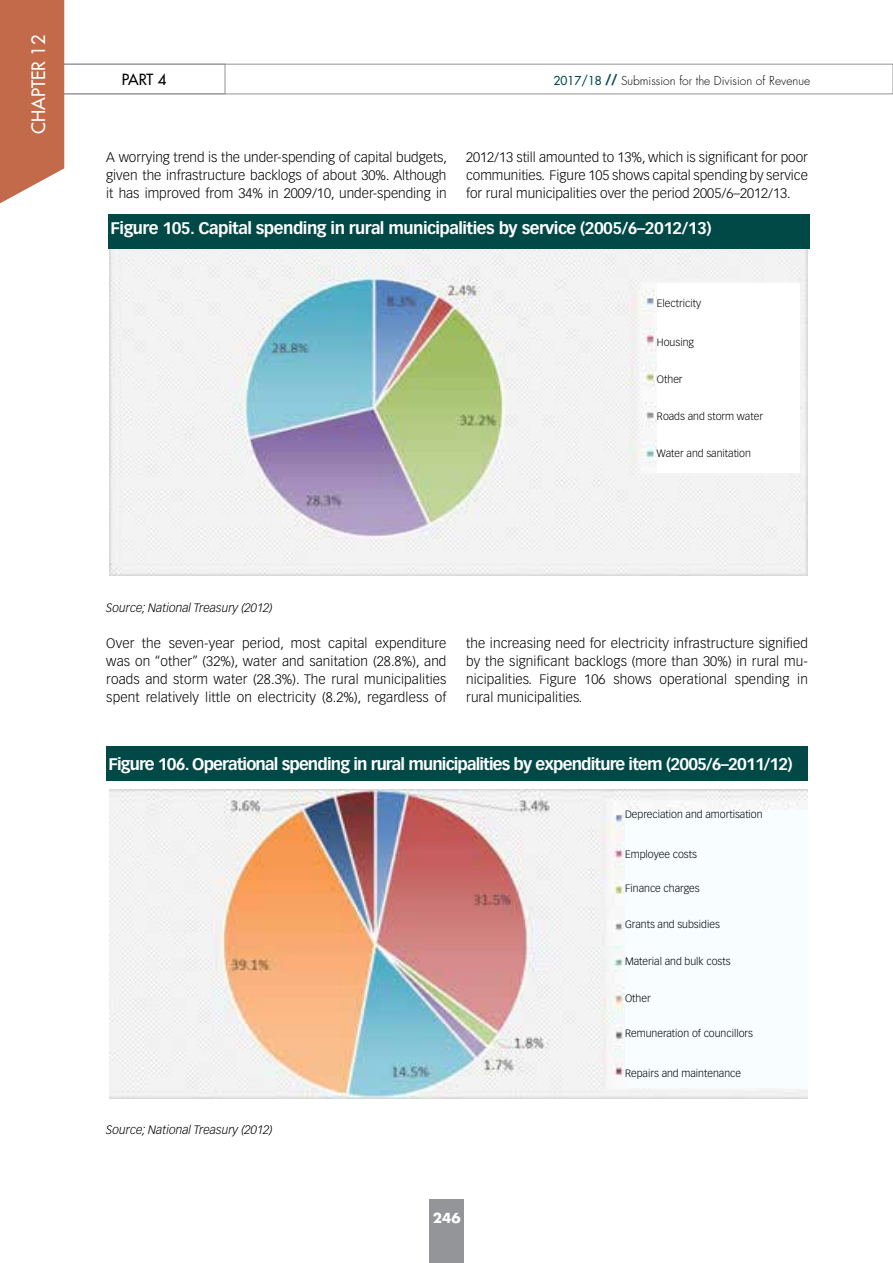
<style>
.page{position:relative;width:893px;height:1263px;background:#fff}
.page>*{position:absolute;margin:0;border:0;box-sizing:border-box;transform-origin:0 0}
.t1{font:18px "Futura";color:#fff}
.t2{font:700 16.5px "Vectora LH";letter-spacing:-.05em;color:#fff}
.t3{font:700 16.5px "Vectora LH";letter-spacing:-.03em;color:#fff}
.t4{font:15px "Futura";color:#000}
.t5{font:300 13.5px/18px "Vectora LH";color:#000;text-align:justify}
.t6{font:700 13.5px "Futura";color:#fff}
.t7{font:italic 300 12px "Vectora LH";color:#000}
.t8{font:300 12px "Futura";color:#000}
.t9{font:300 10.5px "Vectora LH";color:#000}
.s1{font-weight:400;color:#004947}
.s2{font-family:"Vectora LH";font-weight:700;font-size:15px;color:#004947}
</style>
<div class="page">
<div style="left:429px;top:1199px;width:34px;height:64px;background:#939598"></div>
<svg style="left:0;top:0;width:893px;height:215px"></svg>
<img style="left:110px;top:249px;width:698px;height:326px">
<div style="left:108px;top:215px;width:702px;height:34px;background:#004947"></div>
<img style="left:110px;top:789px;width:698px;height:309px">
<div style="left:106px;top:746px;width:702px;height:34px;background:#004947"></div>
<div style="left:625px;top:810px;width:183px;height:277px;background:#f8fdff"></div>
<div style="left:657px;top:283px;width:142px;height:189px;background:#fff"></div>
<h1 class="t1" style="left:27px;top:134px;width:100px;rotate:-90deg">CHAPTER 12</h1>
<p class="t4" style="left:122px;top:70px;width:46px">PART 4</p>
<p class="t8" style="left:554px;top:73px;width:258px"><span class="s1">2017/18</span> <span class="s2">//</span> Submission for the Division of Revenue</p>
<p class="t5" style="left:106px;top:148px;width:342px">A worrying trend is the under-spending of capital budgets, given the infrastructure backlogs of about 30%. Although it has improved from 34% in 2009/10, under-spending in</p>
<p class="t5" style="left:466px;top:148px;width:343px">2012/13 still amounted to 13%, which is significant for poor communities. Figure 105 shows capital spending by service for rural municipalities over the period 2005/6–2012/13.</p>
<p class="t3" style="left:111px;top:218px;width:602px">Figure 105. Capital spending in rural municipalities by service (2005/6–2012/13)</p>
<p class="t7" style="left:106px;top:601px;width:168px">Source; National Treasury (2012)</p>
<p class="t9" style="left:657px;top:297px;width:46px">Electricity</p>
<p class="t9" style="left:657px;top:336px;width:38px">Housing</p>
<p class="t9" style="left:657px;top:373px;width:27px">Other</p>
<p class="t9" style="left:657px;top:410px;width:108px">Roads and storm water</p>
<p class="t9" style="left:657px;top:447px;width:95px">Water and sanitation</p>
<p class="t5" style="left:106px;top:634px;width:342px">Over the seven-year period, most capital expenditure was on “other” (32%), water and sanitation (28.8%), and roads and storm water (28.3%). The rural municipalities spent relatively little on electricity (8.2%), regardless of</p>
<p class="t5" style="left:466px;top:634px;width:343px">the increasing need for electricity infrastructure signified by the significant backlogs (more than 30%) in rural mu&shy;nicipalities. Figure 106 shows operational spending in rural municipalities.</p>
<p class="t2" style="left:108px;top:754px;width:686px">Figure 106. Operational spending in rural municipalities by expenditure item (2005/6–2011/12)</p>
<p class="t9" style="left:625px;top:808px;width:139px">Depreciation and amortisation</p>
<p class="t9" style="left:625px;top:848px;width:73px">Employee costs</p>
<p class="t9" style="left:625px;top:882px;width:76px">Finance charges</p>
<p class="t9" style="left:625px;top:918px;width:96px">Grants and subsidies</p>
<p class="t9" style="left:625px;top:955px;width:107px">Material and bulk costs</p>
<p class="t9" style="left:625px;top:992px;width:27px">Other</p>
<p class="t9" style="left:625px;top:1027px;width:130px">Remuneration of councillors</p>
<p class="t9" style="left:625px;top:1067px;width:117px">Repairs and maintenance</p>
<p class="t7" style="left:106px;top:1123px;width:168px">Source; National Treasury (2012)</p>
<p class="t6" style="left:433px;top:1208px;width:29px">246</p>
</div>
